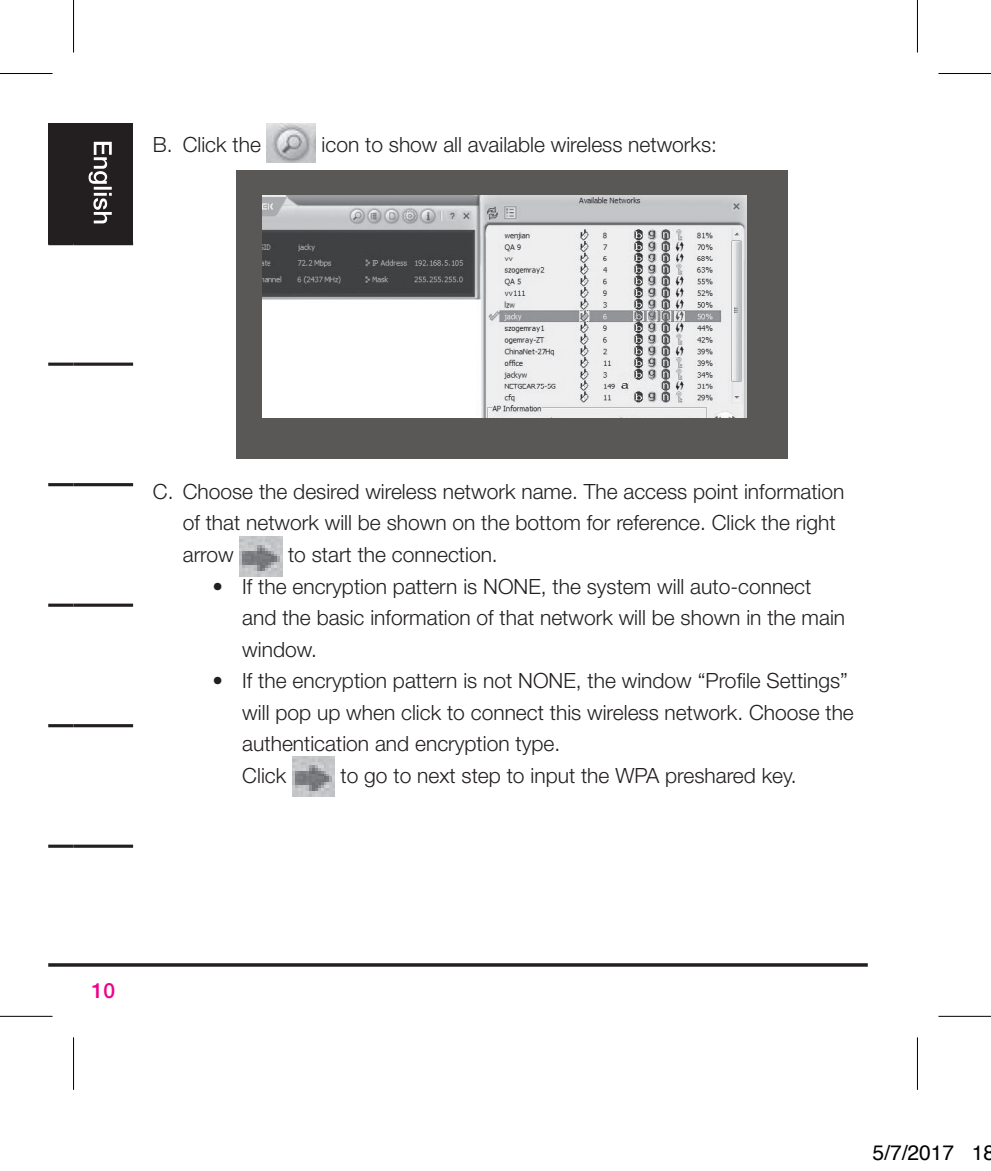
<style>
.page{position:relative;width:991px;height:1171px;background:#fff}
.page>*{position:absolute;margin:0;border:0;box-sizing:border-box;transform-origin:0 0}
.t1{font:300 21px/31.5px "Helvetica Neue LT Std";color:#231f20}
.t2{font:21px "Helvetica";color:#000}
.t3{font:500 21px "Helvetica Neue LT Std";color:#ed028c}
</style>
<div class="page">
<hr style="left:48px;top:963px;width:819px;height:3px;background:#231f20">
<div style="left:74px;top:123px;width:59px;height:121px;background:#231f20"></div>
<div style="left:48px;top:123px;width:26px;height:121px;background:#231f20"></div>
<svg style="left:74px;top:603px;width:59px;height:4px"></svg>
<hr style="left:74px;top:724px;width:59px;height:3px;background:#231f20">
<svg style="left:74px;top:844px;width:59px;height:4px"></svg>
<svg style="left:48px;top:603px;width:25px;height:4px"></svg>
<hr style="left:48px;top:724px;width:25px;height:3px;background:#231f20">
<svg style="left:48px;top:844px;width:25px;height:4px"></svg>
<hr style="left:74px;top:242px;width:59px;height:3px;background:#231f20">
<hr style="left:48px;top:242px;width:25px;height:3px;background:#231f20">
<svg style="left:74px;top:362px;width:59px;height:4px"></svg>
<svg style="left:48px;top:362px;width:25px;height:4px"></svg>
<hr style="left:74px;top:483px;width:59px;height:3px;background:#231f20">
<hr style="left:48px;top:483px;width:25px;height:3px;background:#231f20">
<svg style="left:89px;top:142px;width:23px;height:81px"></svg>
<img style="left:267px;top:123px;width:48px;height:40px">
<div style="left:237px;top:170px;width:550px;height:288px;background:#5a5757"></div>
<img style="left:262px;top:196px;width:484px;height:222px">
<img style="left:239px;top:537px;width:43px;height:39px">
<img style="left:292px;top:756px;width:42px;height:40px">
<div style="left:71px;top:0;width:5px;height:52px;background:#f8f8f8"></div>
<div style="left:71px;top:1037px;width:5px;height:53px;background:#f8f8f8"></div>
<svg style="left:917px;top:0;width:1px;height:52px"></svg>
<svg style="left:917px;top:1037px;width:1px;height:53px"></svg>
<hr style="left:0;top:73px;width:52px;height:1px;background:#000">
<hr style="left:938px;top:73px;width:52px;height:1px;background:#000">
<hr style="left:0;top:1015px;width:52px;height:2px;background:#000">
<hr style="left:938px;top:1015px;width:52px;height:2px;background:#000">
<hr style="left:73px;top:0;width:1px;height:52px;background:#000">
<hr style="left:73px;top:1037px;width:1px;height:53px;background:#000">
<hr style="left:916px;top:0;width:1px;height:52px;background:#000">
<hr style="left:916px;top:1037px;width:1px;height:53px;background:#000">
<p class="t1" style="left:153px;top:128px;width:109px">B. Click the</p>
<p class="t1" style="left:321px;top:128px;width:397px">icon to show all available wireless networks:</p>
<p class="t1" style="left:183px;top:475px;width:663px;text-indent:-30px">C. Choose the desired wireless network name. The access point information of that network will be shown on the bottom for reference. Click the right arrow</p>
<p class="t1" style="left:288px;top:538px;width:211px">to start the connection.</p>
<p class="t1" style="left:242px;top:570px;width:604px;text-indent:-30px">• If the encryption pattern is NONE, the system will auto-connect and the basic information of that network will be shown in the main window.</p>
<p class="t1" style="left:242px;top:664px;width:613px;text-indent:-30px">• If the encryption pattern is not NONE, the window “Profile Settings” will pop up when click to connect this wireless network. Choose the authentication and encryption type.<br>Click</p>
<p class="t1" style="left:340px;top:759px;width:457px">to go to next step to input the WPA preshared key.</p>
<p class="t3" style="left:92px;top:978px;width:25px">10</p>
<p class="t2" style="left:872px;top:1137px;width:124px">5/7/2017 18</p>
</div>
